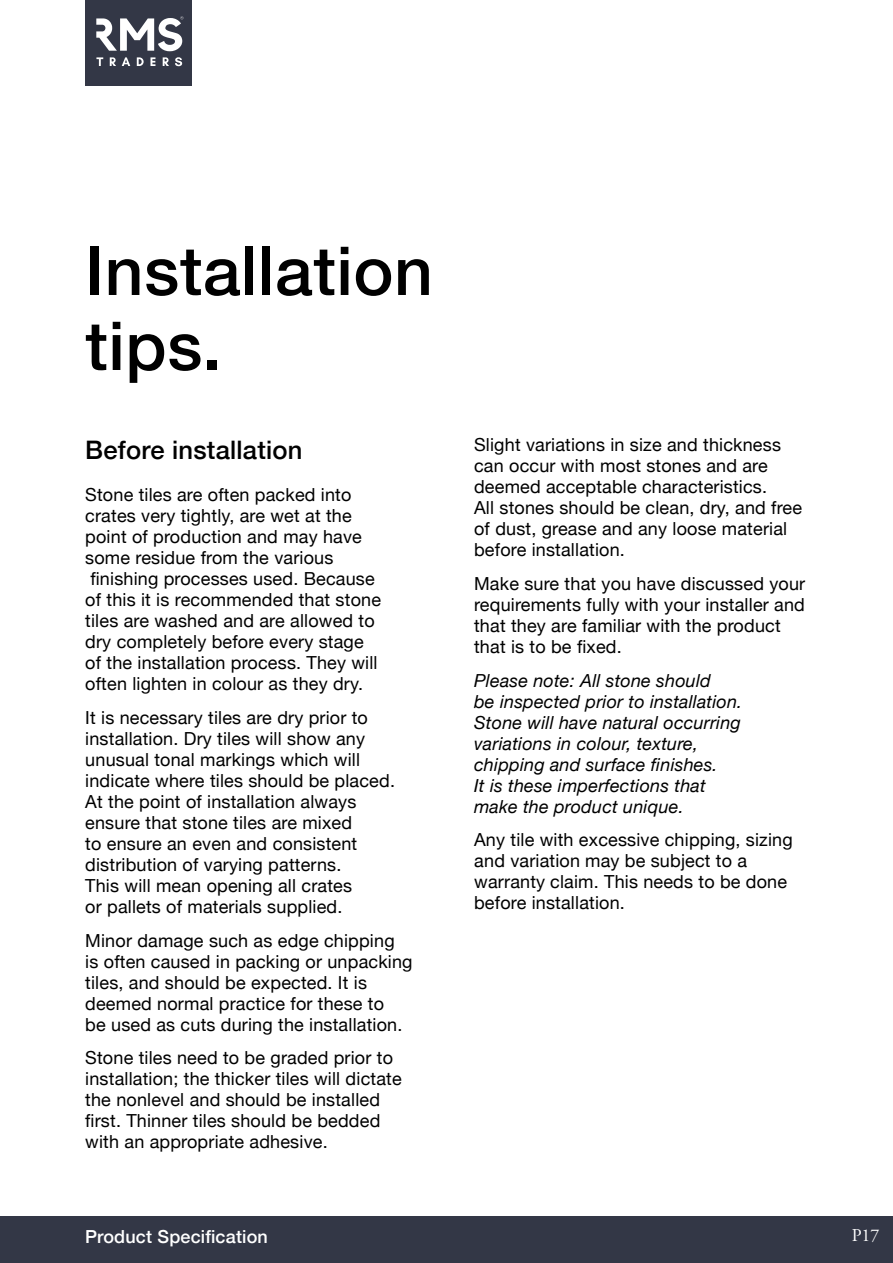
<style>
.page{position:relative;width:893px;height:1263px;background:#fff}
.page>*{position:absolute;margin:0;border:0;box-sizing:border-box;transform-origin:0 0}
.t1{font:500 67.5px/75px "Helvetica Neue";letter-spacing:.01em;color:#000}
.t2{font:500 25.5px "Helvetica Neue";letter-spacing:.01em;color:#000}
.t3{font:18px/21px "Helvetica Neue";letter-spacing:.01em;color:#000}
.t4{font:italic 18px/21px "Helvetica Neue";letter-spacing:.01em;color:#000}
.t5{font:500 18px "Helvetica Neue";letter-spacing:.01em;color:#fff}
.t6{font:18px "Adobe Garamond Pro";color:#fff}
</style>
<div class="page">
<div style="left:0;top:1216px;width:893px;height:47px;background:#333746"></div>
<div style="left:85px;top:0;width:106px;height:85px;background:#333746"></div>
<svg style="left:96px;top:57px;width:7px;height:9px"></svg>
<svg style="left:110px;top:57px;width:6px;height:9px"></svg>
<svg style="left:122px;top:57px;width:8px;height:9px"></svg>
<svg style="left:137px;top:57px;width:7px;height:9px"></svg>
<svg style="left:150px;top:57px;width:5px;height:9px"></svg>
<svg style="left:163px;top:57px;width:6px;height:9px"></svg>
<svg style="left:175px;top:57px;width:7px;height:9px"></svg>
<svg style="left:96px;top:16px;width:88px;height:35px"></svg>
<h1 class="t1" style="left:85px;top:238px;width:349px">Installation tips.</h1>
<h2 class="t2" style="left:85px;top:439px;width:219px">Before installation</h2>
<p class="t3" style="left:85px;top:486px;width:297px">Stone tiles are often packed into crates very tightly, are wet at the point of production and may have some residue from the various finishing processes used. Because of this it is recommended that stone tiles are washed and are allowed to dry completely before every stage of the installation process. They will often lighten in colour as they dry.</p>
<p class="t3" style="left:85px;top:708px;width:311px">It is necessary tiles are dry prior to installation. Dry tiles will show any unusual tonal markings which will indicate where tiles should be placed.<br>At the point of installation always ensure that stone tiles are mixed<br>to ensure an even and consistent distribution of varying patterns.<br>This will mean opening all crates<br>or pallets of materials supplied.</p>
<p class="t3" style="left:85px;top:931px;width:329px">Minor damage such as edge chipping<br>is often caused in packing or unpacking tiles, and should be expected. It is deemed normal practice for these to<br>be used as cuts during the installation.</p>
<p class="t3" style="left:85px;top:1049px;width:318px">Stone tiles need to be graded prior to installation; the thicker tiles will dictate the nonlevel and should be installed first. Thinner tiles should be bedded with an appropriate adhesive.</p>
<p class="t3" style="left:474px;top:436px;width:329px">Slight variations in size and thickness can occur with most stones and are deemed acceptable characteristics.<br>All stones should be clean, dry, and free of dust, grease and any loose material before installation.</p>
<p class="t3" style="left:474px;top:575px;width:333px">Make sure that you have discussed your requirements fully with your installer and that they are familiar with the product that is to be fixed.</p>
<p class="t4" style="left:474px;top:671px;width:270px">Please note: All stone should<br>be inspected prior to installation.<br>Stone will have natural occurring variations in colour, texture, chipping and surface finishes.<br>It is these imperfections that make the product unique.</p>
<p class="t3" style="left:474px;top:831px;width:320px">Any tile with excessive chipping, sizing and variation may be subject to a warranty claim. This needs to be done before installation.</p>
<p class="t5" style="left:85px;top:1222px;width:184px">Product Specification</p>
<p class="t6" style="left:852px;top:1224px;width:29px">P17</p>
</div>
